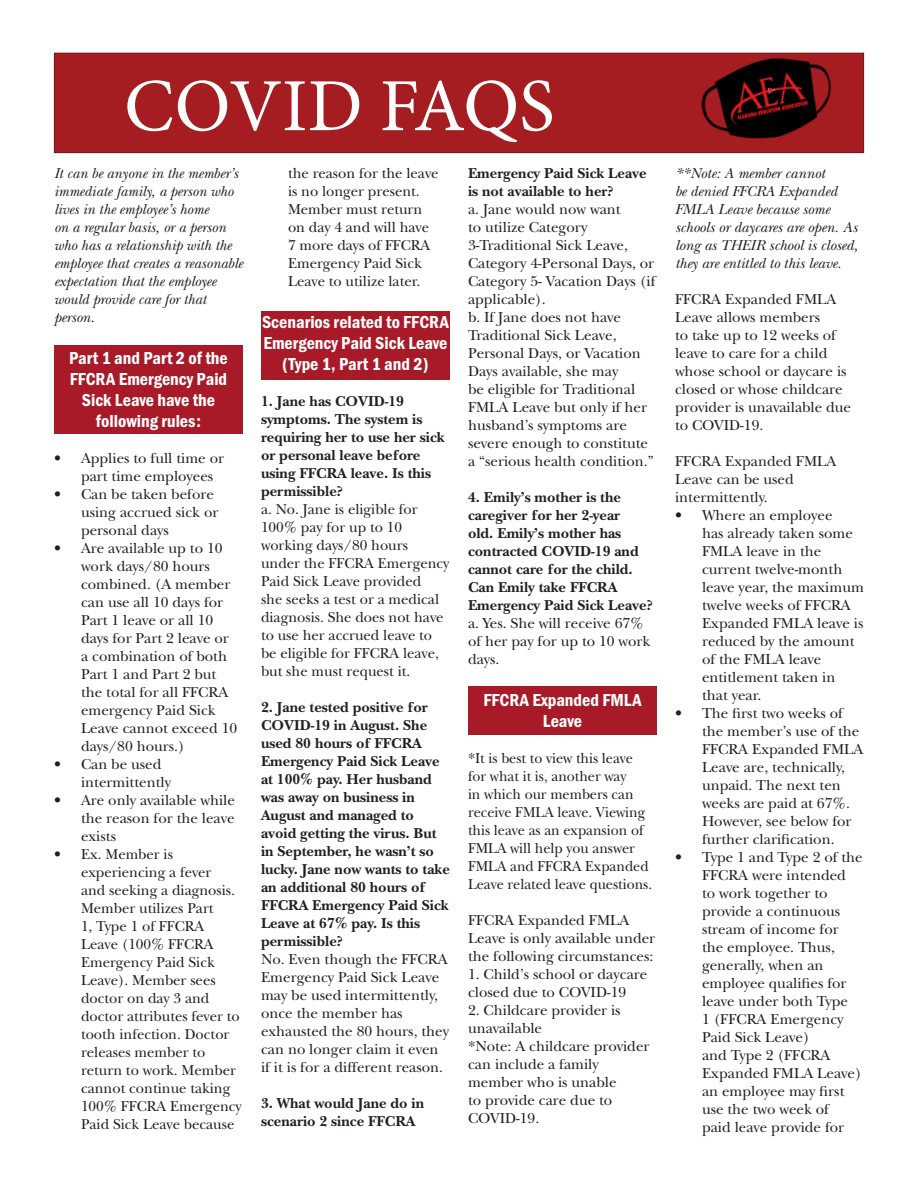
<style>
.page{position:relative;width:918px;height:1188px;background:#fff}
.page>*{position:absolute;margin:0;border:0;box-sizing:border-box;transform-origin:0 0}
.t1{font:75px "Minion Pro";color:#fff}
.Bandhead_Plain{font:18px/21px "Franklin Gothic URW Con Dem";color:#fff;text-align:center}
.t2{font:15px/18px "New Baskerville Std";color:#231f20}
.t3{font:700 15px/18px "New Baskerville Std";color:#231f20}
.t4{font:italic 15px/18px "New Baskerville Std";color:#231f20}
.t5{font:15px/18px "New Baskerville Std";color:#231f20;scale:.95 1}
</style>
<div class="page">
<div style="left:468px;top:686px;width:189px;height:48px;background:#a81a27"></div>
<div style="left:261px;top:311px;width:189px;height:69px;background:#a81a27"></div>
<div style="left:54px;top:345px;width:189px;height:89px;background:#a81a27"></div>
<div style="left:54px;top:53px;width:810px;height:100px;background:#a51d21;border:1px solid #6e0d0e"></div>
<img style="left:678px;top:52px;width:168px;height:102px">
<p class="t1" style="left:124px;top:56px;width:432px">COVID FAQS</p>
<p class="t4" style="left:54px;top:165px;width:190px">It can be anyone in the member’s immediate family, a person who lives in the employee’s home<br>on a regular basis, or a person who has a relationship with the employee that creates a reasonable expectation that the employee would provide care for that person.</p>
<p class="Bandhead_Plain" style="left:69px;top:347px;width:160px">Part 1 and Part 2 of the<br>FFCRA Emergency Paid<br>Sick Leave have the following rules:</p>
<p class="t2" style="left:81px;top:449px;width:145px;text-indent:-27px">• Applies to full time or part time employees</p>
<p class="t2" style="left:81px;top:485px;width:139px;text-indent:-27px">• Can be taken before using accrued sick or personal days</p>
<p class="t2" style="left:81px;top:539px;width:158px;text-indent:-27px">• Are available up to 10 work days/80 hours combined. (A member can use all 10 days for<br>Part 1 leave or all 10 days for Part 2 leave or a combination of both<br>Part 1 and Part 2 but the total for all FFCRA emergency Paid Sick<br>Leave cannot exceed 10 days/80 hours.)</p>
<p class="t2" style="left:81px;top:755px;width:92px;text-indent:-27px">• Can be used intermittently</p>
<p class="t2" style="left:81px;top:791px;width:155px;text-align:justify;text-indent:-27px">• Are only available while the reason for the leave exists</p>
<p class="t2" style="left:81px;top:845px;width:162px;text-indent:-27px">• Ex. Member is experiencing a fever<br>and seeking a diagnosis.<br>Member utilizes Part<br>1, Type 1 of FFCRA<br>Leave (100% FFCRA<br>Emergency Paid Sick<br>Leave). Member sees doctor on day 3 and doctor attributes fever to tooth infection. Doctor releases member to return to work. Member cannot continue taking<br>100% FFCRA Emergency<br>Paid Sick Leave because</p>
<p class="t2" style="left:288px;top:165px;width:152px">the reason for the leave is no longer present.<br>Member must return on day 4 and will have<br>7 more days of FFCRA<br>Emergency Paid Sick<br>Leave to utilize later.</p>
<p class="Bandhead_Plain" style="left:262px;top:311px;width:188px">Scenarios related to FFCRA<br>Emergency Paid Sick Leave (Type 1, Part 1 and 2)</p>
<p class="t3" style="left:261px;top:392px;width:185px">1. Jane has COVID-19 symptoms. The system is requiring her to use her sick or personal leave before using FFCRA leave. Is this permissible?</p>
<p class="t2" style="left:261px;top:500px;width:190px">a. No. Jane is eligible for<br>100% pay for up to 10 working days/80 hours under the FFCRA Emergency<br>Paid Sick Leave provided<br>she seeks a test or a medical diagnosis. She does not have to use her accrued leave to be eligible for FFCRA leave, but she must request it.</p>
<p class="t3" style="left:261px;top:698px;width:190px">2. Jane tested positive for<br>COVID-19 in August. She used 80 hours of FFCRA<br>Emergency Paid Sick Leave at 100% pay. Her husband was away on business in<br>August and managed to avoid getting the virus. But in September, he wasn’t so lucky. Jane now wants to take an additional 80 hours of<br>FFCRA Emergency Paid Sick<br>Leave at 67% pay. Is this permissible?</p>
<p class="t2" style="left:261px;top:950px;width:190px">No. Even though the FFCRA<br>Emergency Paid Sick Leave may be used intermittently, once the member has exhausted the 80 hours, they can no longer claim it even if it is for a different reason.</p>
<p class="t3" style="left:261px;top:1094px;width:165px">3. What would Jane do in scenario 2 since FFCRA</p>
<p class="t3" style="left:468px;top:165px;width:180px">Emergency Paid Sick Leave is not available to her?</p>
<p class="t2" style="left:468px;top:201px;width:189px">a. Jane would now want<br>to utilize Category<br>3-Traditional Sick Leave,<br>Category 4-Personal Days, or<br>Category 5- Vacation Days (if applicable).</p>
<p class="t2" style="left:468px;top:309px;width:187px">b. If Jane does not have<br>Traditional Sick Leave,<br>Personal Days, or Vacation<br>Days available, she may<br>be eligible for Traditional<br>FMLA Leave but only if her husband’s symptoms are severe enough to constitute a “serious health condition.”</p>
<p class="t3" style="left:468px;top:489px;width:186px">4. Emily’s mother is the caregiver for her 2-year<br>old. Emily’s mother has contracted COVID-19 and cannot care for the child.<br>Can Emily take FFCRA<br>Emergency Paid Sick Leave?</p>
<p class="t2" style="left:468px;top:615px;width:184px">a. Yes. She will receive 67% of her pay for up to 10 work days.</p>
<p class="Bandhead_Plain" style="left:483px;top:689px;width:160px">FFCRA Expanded FMLA<br>Leave</p>
<p class="t5" style="left:468px;top:749px;width:195px">*It is best to view this leave for what it is, another way<br>in which our members can receive FMLA leave. Viewing this leave as an expansion of<br>FMLA will help you answer<br>FMLA and FFCRA Expanded<br>Leave related leave questions.</p>
<p class="t2" style="left:468px;top:911px;width:189px">FFCRA Expanded FMLA<br>Leave is only available under the following circumstances:</p>
<p class="t2" style="left:468px;top:965px;width:181px">1. Child’s school or daycare closed due to COVID-19</p>
<p class="t2" style="left:468px;top:1001px;width:154px">2. Childcare provider is unavailable</p>
<p class="t2" style="left:468px;top:1037px;width:183px">*Note: A childcare provider can include a family member who is unable<br>to provide care due to<br>COVID-19.</p>
<p class="t4" style="left:675px;top:165px;width:184px">**Note: A member cannot<br>be denied FFCRA Expanded<br>FMLA Leave because some schools or daycares are open. As long as THEIR school is closed, they are entitled to this leave.</p>
<p class="t2" style="left:675px;top:291px;width:178px">FFCRA Expanded FMLA<br>Leave allows members<br>to take up to 12 weeks of leave to care for a child whose school or daycare is closed or whose childcare provider is unavailable due to COVID-19.</p>
<p class="t2" style="left:675px;top:453px;width:163px">FFCRA Expanded FMLA<br>Leave can be used intermittently.</p>
<p class="t2" style="left:702px;top:507px;width:163px;text-indent:-27px">• Where an employee<br>has already taken some<br>FMLA leave in the current twelve-month leave year, the maximum twelve weeks of FFCRA<br>Expanded FMLA leave is reduced by the amount of the FMLA leave entitlement taken in that year.</p>
<p class="t2" style="left:702px;top:705px;width:163px;text-indent:-27px">• The first two weeks of the member’s use of the<br>FFCRA Expanded FMLA<br>Leave are, technically, unpaid. The next ten weeks are paid at 67%.<br>However, see below for further clarification.</p>
<p class="t2" style="left:702px;top:849px;width:162px;text-indent:-27px">• Type 1 and Type 2 of the<br>FFCRA were intended to work together to provide a continuous stream of income for the employee. Thus, generally, when an employee qualifies for leave under both Type<br>1 (FFCRA Emergency<br>Paid Sick Leave)<br>and Type 2 (FFCRA<br>Expanded FMLA Leave) an employee may first use the two week of<br>paid leave provide for</p>
</div>
